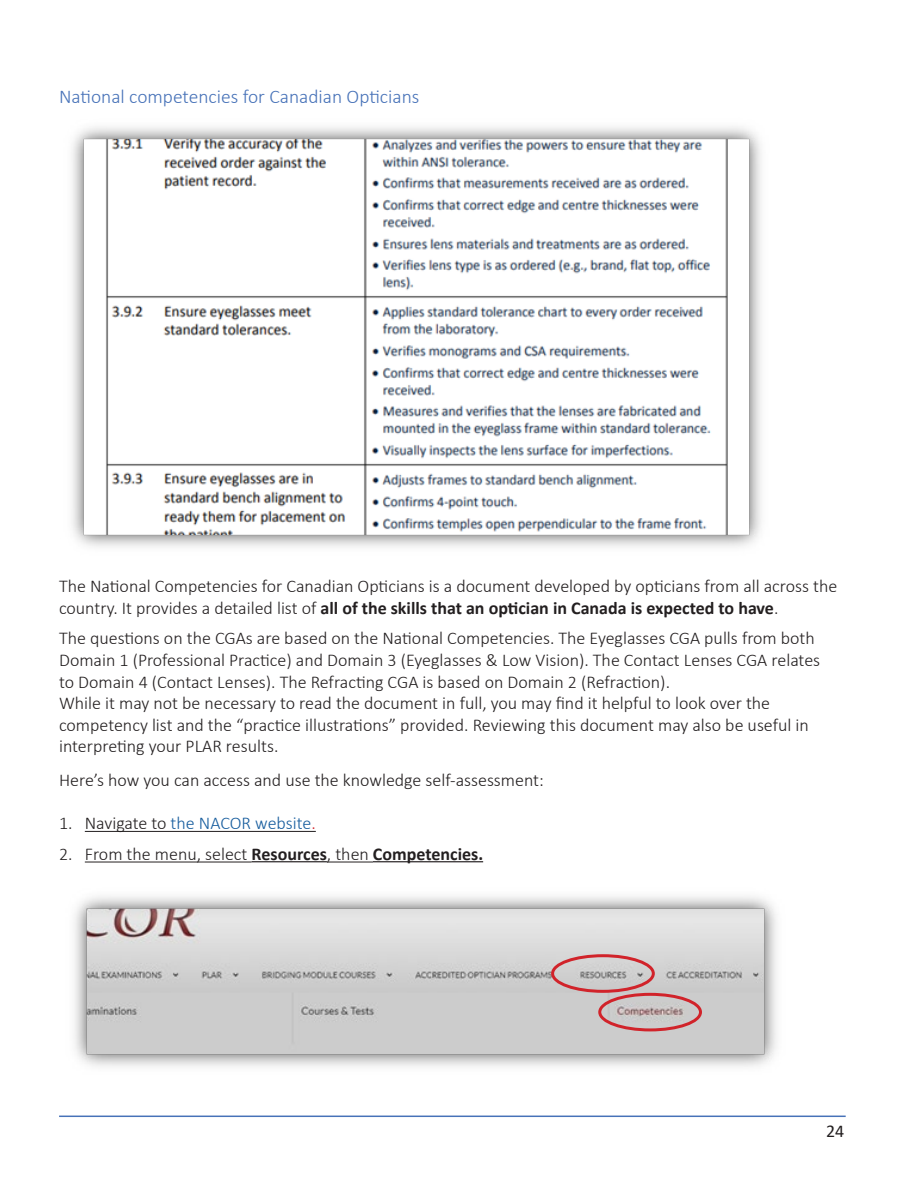
<style>
.page{position:relative;width:918px;height:1188px;background:#fff}
.page>*{position:absolute;margin:0;border:0;box-sizing:border-box;transform-origin:0 0}
.t1{font:300 19.5px "Calibri";color:#4772b8}
.List_Paragraph{font:300 18px/21.6px "Calibri";color:#231f20}
.t2{font:300 18px "Calibri";color:#175d9e}
.t3{font:18px "Calibri";color:#231f20}
.s1{font-weight:700}
.s2{color:#231f20}
.s3{color:#d1232a}
</style>
<div class="page">
<hr style="left:85px;top:831px;width:231px;height:1px;background:#231f20">
<hr style="left:85px;top:862px;width:167px;height:1px;background:#231f20">
<hr style="left:252px;top:861px;width:75px;height:1px;background:#231f20">
<hr style="left:327px;top:862px;width:46px;height:1px;background:#231f20">
<hr style="left:373px;top:861px;width:110px;height:1px;background:#231f20">
<img style="left:72px;top:126px;width:689px;height:421px">
<img style="left:74px;top:896px;width:703px;height:171px">
<div style="left:551px;top:954px;width:104px;height:39px;border:3px solid #d1232a;border-radius:50%"></div>
<div style="left:598px;top:993px;width:104px;height:38px;border:3px solid #d1232a;border-radius:50%"></div>
<hr style="left:59px;top:1116px;width:787px;height:1px;background:#4772b8">
<p class="t1" style="left:59px;top:84px;width:362px">National competencies for Canadian Opticians</p>
<p class="List_Paragraph" style="left:59px;top:575px;width:780px">The National Competencies for Canadian Opticians is a document developed by opticians from all across the country. It provides a detailed list of <span class="s1">all of the skills that an optician in Canada is expected to have</span>.</p>
<p class="List_Paragraph" style="left:59px;top:627px;width:763px">The questions on the CGAs are based on the National Competencies. The Eyeglasses CGA pulls from both<br>Domain 1 (Professional Practice) and Domain 3 (Eyeglasses &amp; Low Vision). The Contact Lenses CGA relates to Domain 4 (Contact Lenses). The Refracting CGA is based on Domain 2 (Refraction).</p>
<p class="List_Paragraph" style="left:59px;top:692px;width:751px">While it may not be necessary to read the document in full, you may find it helpful to look over the competency list and the “practice illustrations” provided. Reviewing this document may also be useful in interpreting your PLAR results.</p>
<p class="List_Paragraph" style="left:59px;top:769px;width:486px">Here’s how you can access and use the knowledge self-assessment:</p>
<p class="t2" style="left:59px;top:812px;width:258px"><span class="s2">1. Navigate to</span> the NACOR website<span class="s3">.</span></p>
<p class="List_Paragraph" style="left:59px;top:843px;width:426px">2. From the menu, select <span class="s1">Resources</span>, then <span class="s1">Competencies.</span></p>
<p class="t3" style="left:826px;top:1118px;width:20px">24</p>
</div>
